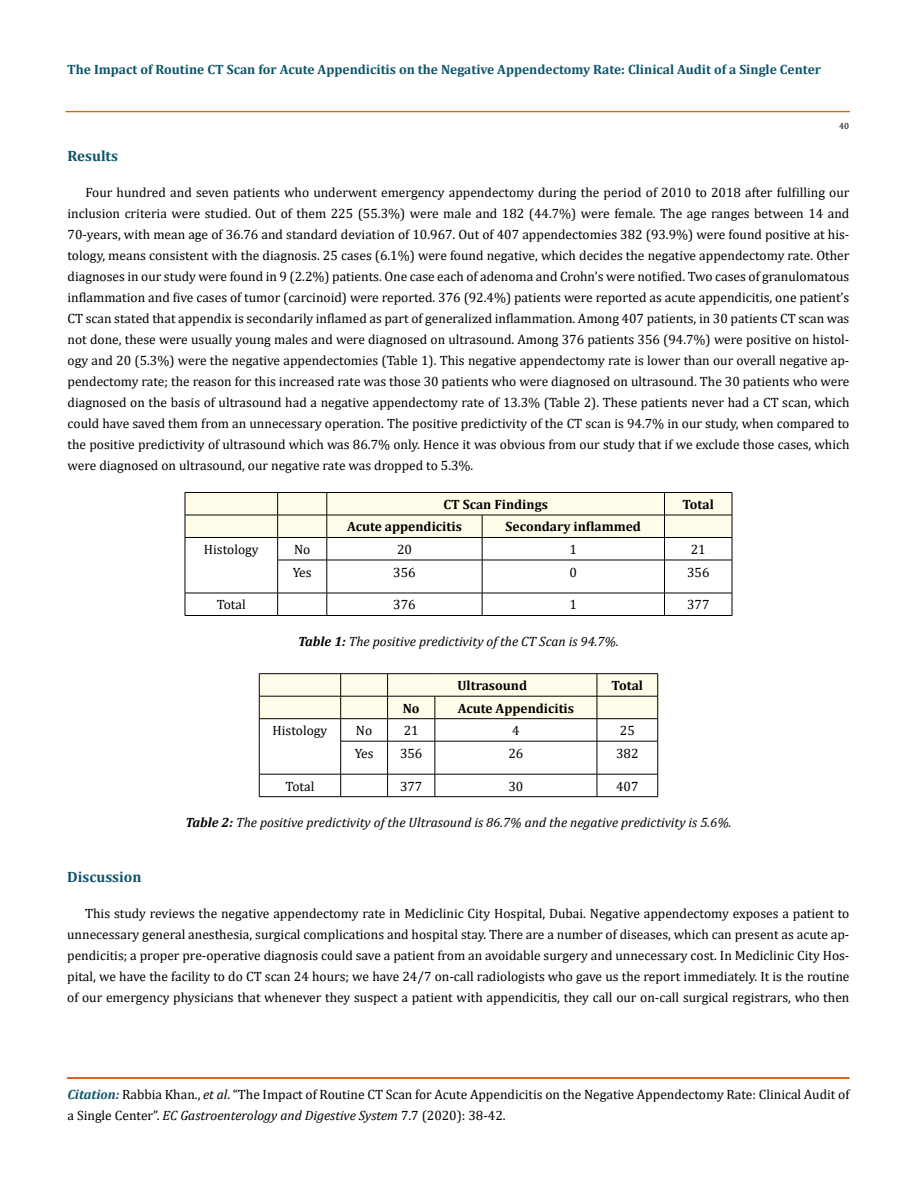
<style>
.page{position:relative;width:917px;height:1188px;background:#fff}
.page>*{position:absolute;margin:0;border:0;box-sizing:border-box;transform-origin:0 0}
.t1{font:700 15px "Cambria";color:#0e546a}
.t2{font:13.5px/21px "Cambria";color:#000;text-align:justify}
.t3{font:italic 13.5px "Cambria";color:#000}
.t4{font:700 13.5px "Cambria";color:#0e546a}
.t5{font:700 13.5px "Cambria";color:#000}
.t6{font:9px "Cambria";color:#000}
.s1{font-weight:700}
.s2{font-weight:700;font-style:italic;color:#0e546a}
.s3{font-style:italic}
</style>
<div class="page">
<div style="left:66px;top:111px;width:783px;height:1px;border:1px solid #e05d1a"></div>
<div style="left:67px;top:1078px;width:782px;height:1px;border:1px solid #e05d1a"></div>
<svg style="left:185px;top:492px;width:547px;height:68px"></svg>
<hr style="left:185px;top:560px;width:1px;height:33px;background:#000">
<hr style="left:277px;top:560px;width:50px;height:1px;background:#000">
<hr style="left:277px;top:560px;width:1px;height:33px;background:#000">
<hr style="left:327px;top:560px;width:155px;height:1px;background:#000">
<hr style="left:326px;top:560px;width:1px;height:33px;background:#000">
<hr style="left:482px;top:560px;width:182px;height:1px;background:#000">
<hr style="left:482px;top:560px;width:1px;height:33px;background:#000">
<hr style="left:664px;top:560px;width:68px;height:1px;background:#000">
<hr style="left:664px;top:560px;width:1px;height:33px;background:#000">
<hr style="left:731px;top:560px;width:1px;height:33px;background:#000">
<hr style="left:185px;top:593px;width:93px;height:1px;background:#000">
<svg style="left:185px;top:593px;width:1px;height:22px"></svg>
<hr style="left:278px;top:593px;width:49px;height:1px;background:#000">
<svg style="left:277px;top:593px;width:1px;height:22px"></svg>
<hr style="left:327px;top:593px;width:155px;height:1px;background:#000">
<svg style="left:326px;top:593px;width:1px;height:22px"></svg>
<hr style="left:482px;top:593px;width:182px;height:1px;background:#000">
<svg style="left:482px;top:593px;width:1px;height:22px"></svg>
<hr style="left:664px;top:593px;width:68px;height:1px;background:#000">
<svg style="left:664px;top:593px;width:1px;height:22px"></svg>
<svg style="left:731px;top:593px;width:1px;height:22px"></svg>
<hr style="left:185px;top:615px;width:93px;height:1px;background:#000">
<hr style="left:278px;top:615px;width:49px;height:1px;background:#000">
<hr style="left:327px;top:615px;width:155px;height:1px;background:#000">
<hr style="left:482px;top:615px;width:182px;height:1px;background:#000">
<hr style="left:664px;top:615px;width:68px;height:1px;background:#000">
<hr style="left:259px;top:673px;width:81px;height:1px;background:#000">
<hr style="left:340px;top:673px;width:47px;height:1px;background:#000">
<hr style="left:387px;top:673px;width:48px;height:1px;background:#000">
<hr style="left:435px;top:673px;width:162px;height:1px;background:#000">
<hr style="left:597px;top:673px;width:61px;height:1px;background:#000">
<svg style="left:259px;top:674px;width:399px;height:67px"></svg>
<hr style="left:259px;top:741px;width:1px;height:33px;background:#000">
<hr style="left:340px;top:741px;width:47px;height:1px;background:#000">
<hr style="left:340px;top:741px;width:1px;height:33px;background:#000">
<hr style="left:387px;top:741px;width:48px;height:1px;background:#000">
<hr style="left:387px;top:741px;width:1px;height:33px;background:#000">
<hr style="left:435px;top:741px;width:162px;height:1px;background:#000">
<hr style="left:434px;top:741px;width:1px;height:33px;background:#000">
<hr style="left:597px;top:741px;width:61px;height:1px;background:#000">
<hr style="left:596px;top:741px;width:1px;height:33px;background:#000">
<hr style="left:657px;top:741px;width:1px;height:33px;background:#000">
<hr style="left:259px;top:774px;width:81px;height:1px;background:#000">
<svg style="left:259px;top:774px;width:1px;height:22px"></svg>
<hr style="left:340px;top:774px;width:47px;height:1px;background:#000">
<svg style="left:340px;top:774px;width:1px;height:22px"></svg>
<hr style="left:387px;top:774px;width:48px;height:1px;background:#000">
<svg style="left:387px;top:774px;width:1px;height:22px"></svg>
<hr style="left:435px;top:774px;width:162px;height:1px;background:#000">
<svg style="left:434px;top:774px;width:1px;height:22px"></svg>
<hr style="left:597px;top:774px;width:61px;height:1px;background:#000">
<svg style="left:596px;top:774px;width:1px;height:22px"></svg>
<svg style="left:657px;top:774px;width:1px;height:22px"></svg>
<hr style="left:259px;top:796px;width:81px;height:1px;background:#000">
<hr style="left:340px;top:796px;width:47px;height:1px;background:#000">
<hr style="left:387px;top:796px;width:48px;height:1px;background:#000">
<hr style="left:435px;top:796px;width:162px;height:1px;background:#000">
<hr style="left:597px;top:796px;width:61px;height:1px;background:#000">
<p class="t4" style="left:67px;top:60px;width:755px">The Impact of Routine CT Scan for Acute Appendicitis on the Negative Appendectomy Rate: Clinical Audit of a Single Center</p>
<p class="t6" style="left:839px;top:120px;width:11px">40</p>
<p class="t1" style="left:68px;top:145px;width:52px">Results</p>
<p class="t2" style="left:68px;top:182px;width:783px;text-indent:18px">Four hundred and seven patients who underwent emergency appendectomy during the period of 2010 to 2018 after fulfilling our inclusion criteria were studied. Out of them 225 (55.3%) were male and 182 (44.7%) were female. The age ranges between 14 and 70-years, with mean age of 36.76 and standard deviation of 10.967. Out of 407 appendectomies 382 (93.9%) were found positive at his&shy;tology, means consistent with the diagnosis. 25 cases (6.1%) were found negative, which decides the negative appendectomy rate. Other diagnoses in our study were found in 9 (2.2%) patients. One case each of adenoma and Crohn’s were notified. Two cases of granulomatous inflammation and five cases of tumor (carcinoid) were reported. 376 (92.4%) patients were reported as acute appendicitis, one patient’s CT scan stated that appendix is secondarily inflamed as part of generalized inflammation. Among 407 patients, in 30 patients CT scan was not done, these were usually young males and were diagnosed on ultrasound. Among 376 patients 356 (94.7%) were positive on histol&shy;ogy and 20 (5.3%) were the negative appendectomies (Table 1). This negative appendectomy rate is lower than our overall negative ap&shy;pendectomy rate; the reason for this increased rate was those 30 patients who were diagnosed on ultrasound. The 30 patients who were diagnosed on the basis of ultrasound had a negative appendectomy rate of 13.3% (Table 2). These patients never had a CT scan, which could have saved them from an unnecessary operation. The positive predictivity of the CT scan is 94.7% in our study, when compared to the positive predictivity of ultrasound which was 86.7% only. Hence it was obvious from our study that if we exclude those cases, which were diagnosed on ultrasound, our negative rate was dropped to 5.3%.</p>
<p class="t5" style="left:443px;top:495px;width:106px">CT Scan Findings</p>
<p class="t5" style="left:682px;top:495px;width:33px">Total</p>
<p class="t5" style="left:347px;top:517px;width:116px">Acute appendicitis</p>
<p class="t5" style="left:505px;top:517px;width:137px">Secondary inflammed</p>
<p class="t2" style="left:204px;top:539px;width:56px">Histology</p>
<p class="t2" style="left:294px;top:539px;width:18px">No</p>
<p class="t2" style="left:397px;top:539px;width:16px">20</p>
<p class="t2" style="left:569px;top:539px;width:9px">1</p>
<p class="t2" style="left:690px;top:539px;width:16px">21</p>
<p class="t2" style="left:293px;top:561px;width:20px">Yes</p>
<p class="t2" style="left:393px;top:561px;width:24px">356</p>
<p class="t2" style="left:569px;top:561px;width:9px">0</p>
<p class="t2" style="left:687px;top:561px;width:24px">356</p>
<p class="t2" style="left:217px;top:594px;width:30px">Total</p>
<p class="t2" style="left:393px;top:594px;width:24px">376</p>
<p class="t2" style="left:569px;top:594px;width:9px">1</p>
<p class="t2" style="left:687px;top:594px;width:24px">377</p>
<p class="t3" style="left:298px;top:632px;width:322px"><span class="s1">Table 1:</span> The positive predictivity of the CT Scan is 94.7%.</p>
<p class="t5" style="left:457px;top:676px;width:71px">Ultrasound</p>
<p class="t5" style="left:611px;top:676px;width:33px">Total</p>
<p class="t5" style="left:403px;top:699px;width:18px">No</p>
<p class="t5" style="left:457px;top:699px;width:118px">Acute Appendicitis</p>
<p class="t2" style="left:272px;top:720px;width:56px">Histology</p>
<p class="t2" style="left:356px;top:720px;width:18px">No</p>
<p class="t2" style="left:404px;top:720px;width:16px">21</p>
<p class="t2" style="left:512px;top:720px;width:9px">4</p>
<p class="t2" style="left:620px;top:720px;width:16px">25</p>
<p class="t2" style="left:354px;top:743px;width:20px">Yes</p>
<p class="t2" style="left:400px;top:743px;width:24px">356</p>
<p class="t2" style="left:508px;top:743px;width:16px">26</p>
<p class="t2" style="left:616px;top:743px;width:24px">382</p>
<p class="t2" style="left:285px;top:776px;width:30px">Total</p>
<p class="t2" style="left:400px;top:776px;width:24px">377</p>
<p class="t2" style="left:508px;top:776px;width:16px">30</p>
<p class="t2" style="left:616px;top:776px;width:24px">407</p>
<p class="t3" style="left:185px;top:813px;width:548px"><span class="s1">Table 2:</span> The positive predictivity of the Ultrasound is 86.7% and the negative predictivity is 5.6%.</p>
<p class="t1" style="left:67px;top:866px;width:76px">Discussion</p>
<p class="t2" style="left:67px;top:903px;width:783px;text-indent:18px">This study reviews the negative appendectomy rate in Mediclinic City Hospital, Dubai. Negative appendectomy exposes a patient to unnecessary general anesthesia, surgical complications and hospital stay. There are a number of diseases, which can present as acute ap&shy;pendicitis; a proper pre-operative diagnosis could save a patient from an avoidable surgery and unnecessary cost. In Mediclinic City Hos&shy;pital, we have the facility to do CT scan 24 hours; we have 24/7 on-call radiologists who gave us the report immediately. It is the routine of our emergency physicians that whenever they suspect a patient with appendicitis, they call our on-call surgical registrars, who then</p>
<p class="t2" style="left:67px;top:1084px;width:783px"><span class="s2">Citation:</span> Rabbia Khan., <span class="s3">et al</span>. “The Impact of Routine CT Scan for Acute Appendicitis on the Negative Appendectomy Rate: Clinical Audit of a Single Center”. <span class="s3">EC Gastroenterology and Digestive System</span> 7.7 (2020): 38-42.</p>
</div>
